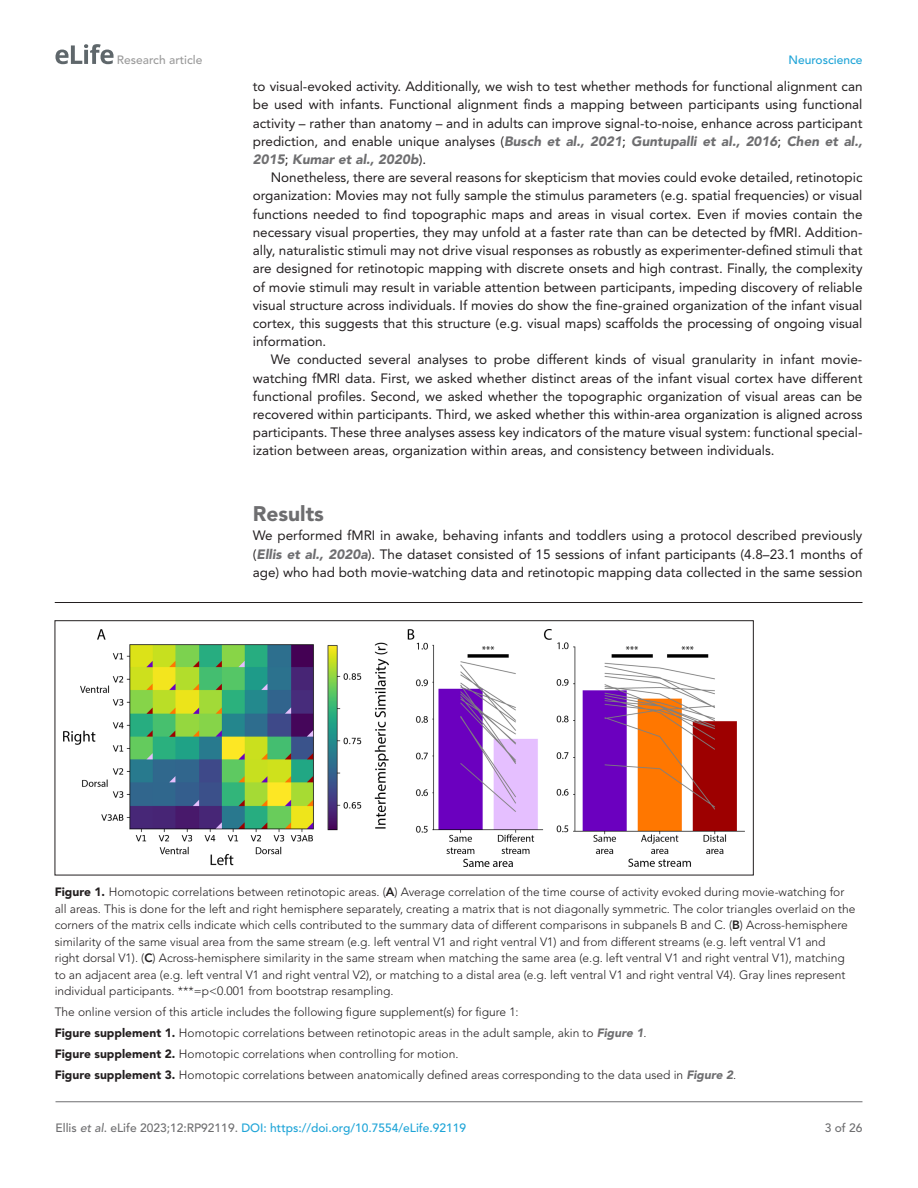
<style>
.page{position:relative;width:918px;height:1188px;background:#fff}
.page>*{position:absolute;margin:0;border:0;box-sizing:border-box;transform-origin:0 0}
.t1{font:900 21px "Avenir LT Std";color:#6e6e70}
.t2{font:13.5px/18.1px "Avenir LT Std";color:#231f20;text-align:justify}
.t3{font:300 12px/16.5px "Avenir LT Std";color:#231f20}
.t4{font:500 12px "Avenir LT Std";color:#1ea4d7}
.t5{font:500 12px "Avenir LT Std";color:#9a9a9a}
.t6{font:500 12px "Avenir LT Std";color:#6e6e70}
.s1{font-weight:900;font-style:italic;color:#6e6e70}
.s2{font-weight:900}
.s3{font-weight:800}
.s4{color:#6e6e70}
.s5{font-style:italic;color:#6e6e70}
</style>
<div class="page">
<svg style="left:55px;top:44px;width:59px;height:20px"></svg>
<hr style="left:56px;top:1101px;width:806px;height:1px;background:#6e6e70">
<hr style="left:55px;top:602px;width:807px;height:1px;background:#231f20">
<img style="left:64px;top:630px;width:680px;height:236px">
<p class="t5" style="left:117px;top:53px;width:87px">Research article</p>
<p class="t4" style="left:788px;top:53px;width:76px">Neuroscience</p>
<p class="t2" style="left:253px;top:78px;width:611px">to visual-evoked activity. Additionally, we wish to test whether methods for functional alignment can be used with infants. Functional alignment finds a mapping between participants using functional activity – rather than anatomy – and in adults can improve signal-to-noise, enhance across participant prediction, and enable unique analyses (<span class="s1">Busch et al., 2021</span>; <span class="s1">Guntupalli et al., 2016</span>; <span class="s1">Chen et al., 2015</span>; <span class="s1">Kumar et al., 2020b</span>).</p>
<p class="t2" style="left:253px;top:169px;width:611px;text-indent:18px">Nonetheless, there are several reasons for skepticism that movies could evoke detailed, retinotopic organization: Movies may not fully sample the stimulus parameters (e.g. spatial frequencies) or visual functions needed to find topographic maps and areas in visual cortex. Even if movies contain the necessary visual properties, they may unfold at a faster rate than can be detected by fMRI. Addition&shy;ally, naturalistic stimuli may not drive visual responses as robustly as experimenter-defined stimuli that are designed for retinotopic mapping with discrete onsets and high contrast. Finally, the complexity of movie stimuli may result in variable attention between participants, impeding discovery of reliable visual structure across individuals. If movies do show the fine-grained organization of the infant visual cortex, this suggests that this structure (e.g. visual maps) scaffolds the processing of ongoing visual information.</p>
<p class="t2" style="left:253px;top:351px;width:611px;text-indent:18px">We conducted several analyses to probe different kinds of visual granularity in infant movie&shy;watching fMRI data. First, we asked whether distinct areas of the infant visual cortex have different functional profiles. Second, we asked whether the topographic organization of visual areas can be recovered within participants. Third, we asked whether this within-area organization is aligned across participants. These three analyses assess key indicators of the mature visual system: functional special&shy;ization between areas, organization within areas, and consistency between individuals.</p>
<h1 class="t1" style="left:253px;top:501px;width:73px">Results</h1>
<p class="t2" style="left:253px;top:527px;width:611px">We performed fMRI in awake, behaving infants and toddlers using a protocol described previously (<span class="s1">Ellis et al., 2020a</span>). The dataset consisted of 15 sessions of infant participants (4.8–23.1 months of age) who had both movie-watching data and retinotopic mapping data collected in the same session</p>
<p class="t3" style="left:55px;top:884px;width:802px"><span class="s2">Figure 1.</span> Homotopic correlations between retinotopic areas. (<span class="s3">A</span>) Average correlation of the time course of activity evoked during movie-watching for all areas. This is done for the left and right hemisphere separately, creating a matrix that is not diagonally symmetric. The color triangles overlaid on the corners of the matrix cells indicate which cells contributed to the summary data of different comparisons in subpanels B and C. (<span class="s3">B</span>) Across-hemisphere similarity of the same visual area from the same stream (e.g. left ventral V1 and right ventral V1) and from different streams (e.g. left ventral V1 and<br>right dorsal V1). (<span class="s3">C</span>) Across-hemisphere similarity in the same stream when matching the same area (e.g. left ventral V1 and right ventral V1), matching to an adjacent area (e.g. left ventral V1 and right ventral V2), or matching to a distal area (e.g. left ventral V1 and right ventral V4). Gray lines represent individual participants. ***=p&lt;0.001 from bootstrap resampling.</p>
<p class="t3" style="left:55px;top:1002px;width:683px;line-height:21px">The online version of this article includes the following figure supplement(s) for figure 1:<br><span class="s2">Figure supplement 1.</span> Homotopic correlations between retinotopic areas in the adult sample, akin to <span class="s1">Figure 1</span>.<br><span class="s2">Figure supplement 2.</span> Homotopic correlations when controlling for motion.<br><span class="s2">Figure supplement 3.</span> Homotopic correlations between anatomically defined areas corresponding to the data used in <span class="s1">Figure 2</span>.</p>
<p class="t4" style="left:56px;top:1121px;width:412px"><span class="s4">Ellis</span> <span class="s5">et al</span><span class="s4">. eLife 2023;12:RP92119.</span> DOI: https://doi.org/10.7554/eLife.92119</p>
<p class="t6" style="left:825px;top:1121px;width:39px">3 of 26</p>
</div>
